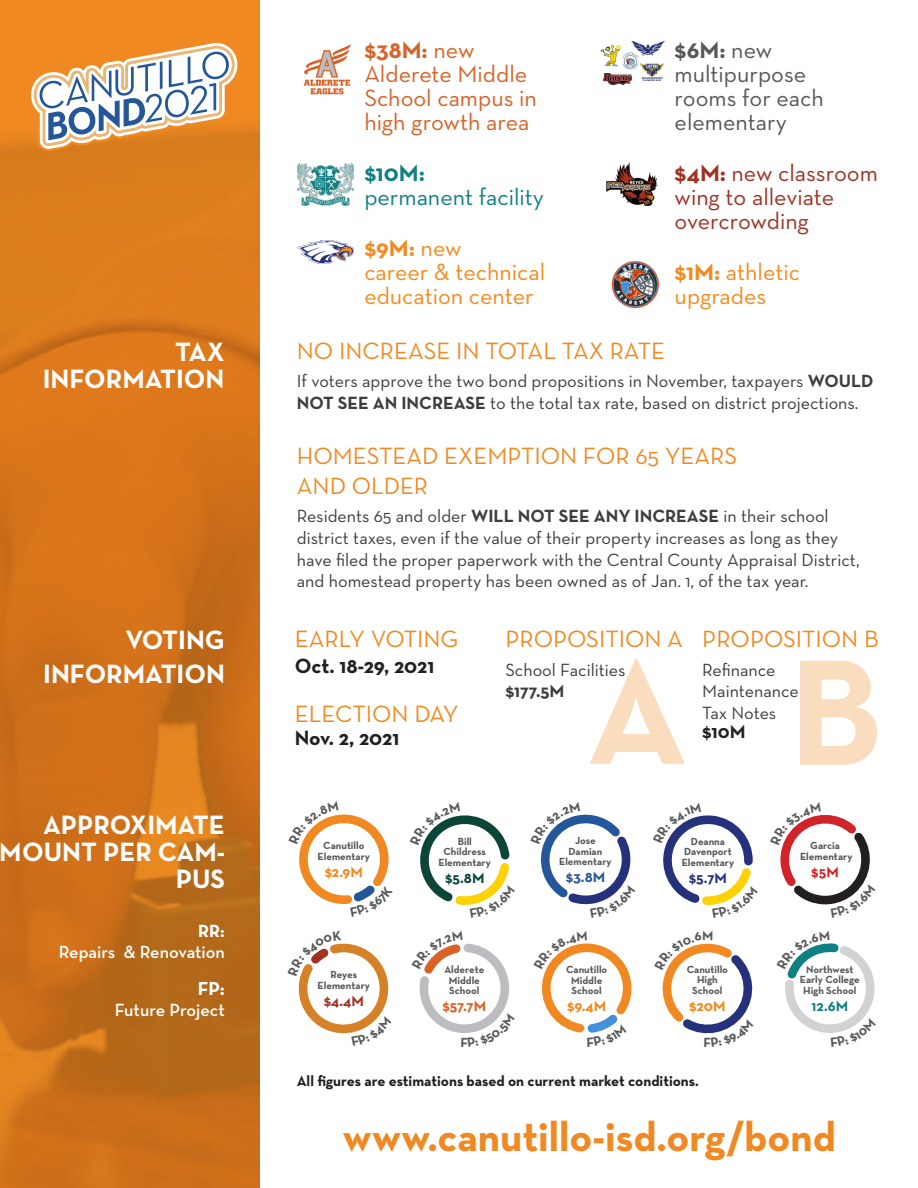
<style>
.page{position:relative;width:918px;height:1188px;background:#fff}
.page>*{position:absolute;margin:0;border:0;box-sizing:border-box;transform-origin:0 0}
.t1{font:700 42px "Neutra Text";color:#f08921}
.t2{font:700 27px/27px "Neutra Text";color:#fff;text-align:right}
.Subtitle{font:24px/30px "Neutra Text";color:#f08921}
.t3{font:24px/24px "Neutra Text";color:#f28b20}
.t4{font:24px/24px "Neutra Text";color:#d86227}
.t5{font:24px/24px "Neutra Text";color:#a03223}
.t6{font:24px/24px "Neutra Text";color:#57585a}
.t7{font:24px/24px "Neutra Text";color:#0f8183}
.t8{font:700 21px "Neutra Text";color:#231f20}
.Text{font:700 19.2px "Neutra Text";color:#fff}
.t9{font:700 19.05px "Neutra Text";color:#231f20}
.Text-2{font:18px/21.6px "Neutra Text";color:#3e3e3f}
.Text-3{font:600 18px "Neutra Text";color:#fff}
.Text-4{font:700 18px "Neutra Text";color:#fff}
.Bar_graph_text_in_ba{font:700 15px "Neutra Text";color:#231f20}
.School_Name_total{font:700 15px "Neutra Text";color:#f08921}
.School_Name_total-2{font:700 15px "Neutra Text";color:#d86227}
.School_Name_total-3{font:700 15px "Neutra Text";color:#0f8183}
.School_Name_total-4{font:700 15px "Neutra Text";color:#a03223}
.School_Name_total-5{font:700 15px "Neutra Text";color:#0a4537}
.School_Name_total-6{font:700 15px "Neutra Text";color:#25327b}
.School_Name_total-7{font:700 15px "Neutra Text";color:#245799}
.School_Name_total-8{font:700 15px "Neutra Text";color:#d1232a}
.t10{font:700 13.5px "Neutra Text";color:#57585a}
.School_Name{font:700 10.5px/10.5px "Neutra Text";color:#57585a;text-align:center}
.s1{font-weight:700}
</style>
<div class="page">
<svg style="left:0;top:0;width:259px;height:1188px;background:#d1731a"></svg>
<svg style="left:28px;top:41px;width:213px;height:110px"></svg>
<img style="left:298px;top:163px;width:56px;height:43px">
<img style="left:606px;top:162px;width:51px;height:44px">
<img style="left:298px;top:241px;width:56px;height:22px">
<img style="left:303px;top:44px;width:48px;height:51px">
<img style="left:624px;top:52px;width:15px;height:18px">
<img style="left:600px;top:45px;width:24px;height:22px">
<img style="left:640px;top:63px;width:24px;height:18px">
<img style="left:603px;top:73px;width:28px;height:11px">
<img style="left:631px;top:41px;width:33px;height:15px">
<img style="left:611px;top:261px;width:48px;height:47px">
<svg style="left:800px;top:661px;width:77px;height:104px"></svg>
<svg style="left:590px;top:659px;width:95px;height:105px"></svg>
<svg style="left:785px;top:943px;width:90px;height:90px"></svg>
<svg style="left:542px;top:943px;width:90px;height:90px"></svg>
<svg style="left:419px;top:943px;width:90px;height:90px"></svg>
<svg style="left:662px;top:943px;width:91px;height:91px"></svg>
<svg style="left:298px;top:943px;width:91px;height:91px"></svg>
<svg style="left:420px;top:815px;width:90px;height:90px"></svg>
<svg style="left:663px;top:815px;width:90px;height:90px"></svg>
<svg style="left:299px;top:814px;width:90px;height:90px"></svg>
<svg style="left:540px;top:814px;width:91px;height:91px"></svg>
<svg style="left:780px;top:815px;width:90px;height:90px"></svg>
<p class="t2" style="left:43px;top:338px;width:183px">TAX<br>INFORMATION</p>
<p class="t2" style="left:125px;top:626px;width:101px">VOTING</p>
<p class="t2" style="left:43px;top:660px;width:183px">INFORMATION</p>
<p class="t2" style="left:0;top:811px;width:227px">APPROXIMATE<br>MOUNT PER CAM-<br>PUS</p>
<p class="Text-4" style="left:198px;top:919px;width:28px">RR:</p>
<p class="Text-3" style="left:59px;top:941px;width:168px">Repairs &amp; Renovation</p>
<p class="Text" style="left:198px;top:976px;width:29px">FP:</p>
<p class="Text-3" style="left:115px;top:999px;width:112px">Future Project</p>
<p class="t4" style="left:364px;top:37px;width:174px"><span class="s1">$38M:</span> new<br>Alderete Middle<br>School campus in high growth area</p>
<p class="t7" style="left:364px;top:160px;width:181px"><span class="s1">$10M:<br></span>permanent facility</p>
<p class="t3" style="left:364px;top:235px;width:182px"><span class="s1">$9M:</span> new<br>career &amp; technical education center</p>
<p class="t6" style="left:675px;top:37px;width:151px"><span class="s1">$6M:</span> new multipurpose rooms for each elementary</p>
<p class="t5" style="left:675px;top:160px;width:205px"><span class="s1">$4M:</span> new classroom wing to alleviate overcrowding</p>
<p class="t3" style="left:675px;top:259px;width:127px"><span class="s1">$1M:</span> athletic upgrades</p>
<p class="Subtitle" style="left:297px;top:335px;width:370px">NO INCREASE IN TOTAL TAX RATE</p>
<p class="Text-2" style="left:297px;top:370px;width:578px">If voters approve the two bond propositions in November, taxpayers <span class="s1">WOULD<br>NOT SEE AN INCREASE</span> to the total tax rate, based on district projections.</p>
<p class="Subtitle" style="left:297px;top:440px;width:442px">HOMESTEAD EXEMPTION FOR 65 YEARS<br>AND OLDER</p>
<p class="Text-2" style="left:297px;top:505px;width:564px">Residents 65 and older <span class="s1">WILL NOT SEE ANY INCREASE</span> in their school district taxes, even if the value of their property increases as long as they have filed the proper paperwork with the Central County Appraisal District, and homestead property has been owned as of Jan. 1, of the tax year.</p>
<p class="Subtitle" style="left:295px;top:624px;width:165px">EARLY VOTING</p>
<p class="t8" style="left:295px;top:652px;width:141px">Oct. 18-29, 2021</p>
<p class="Subtitle" style="left:295px;top:698px;width:165px">ELECTION DAY</p>
<p class="t8" style="left:295px;top:724px;width:106px">Nov. 2, 2021</p>
<p class="Subtitle" style="left:505px;top:624px;width:179px">PROPOSITION A</p>
<p class="Text-2" style="left:505px;top:658px;width:122px">School Facilities <span class="s1">$177.5M</span></p>
<p class="Subtitle" style="left:702px;top:624px;width:178px">PROPOSITION B</p>
<p class="Text-2" style="left:702px;top:658px;width:98px">Refinance<br>Maintenance<br>Tax Notes</p>
<p class="t9" style="left:702px;top:720px;width:45px">$10M</p>
<p class="School_Name" style="left:318px;top:840px;width:54px">Canutillo<br>Elementary</p>
<p class="School_Name_total" style="left:325px;top:862px;width:40px">$2.9M</p>
<p class="School_Name" style="left:318px;top:969px;width:54px">Reyes<br>Elementary</p>
<p class="School_Name_total-4" style="left:324px;top:992px;width:42px">$4.4M</p>
<p class="School_Name" style="left:439px;top:836px;width:54px">Bill<br>Childress<br>Elementary</p>
<p class="School_Name_total-5" style="left:445px;top:869px;width:41px">$5.8M</p>
<p class="School_Name" style="left:444px;top:964px;width:41px">Alderete<br>Middle<br>School</p>
<p class="School_Name_total-2" style="left:442px;top:997px;width:46px">$57.7M</p>
<p class="School_Name" style="left:559px;top:835px;width:54px">Jose<br>Damian<br>Elementary</p>
<p class="School_Name_total-7" style="left:566px;top:868px;width:41px">$3.8M</p>
<p class="School_Name" style="left:566px;top:964px;width:43px">Canutillo<br>Middle<br>School</p>
<p class="School_Name_total" style="left:567px;top:997px;width:41px">$9.4M</p>
<p class="School_Name" style="left:682px;top:836px;width:54px">Deanna<br>Davenport<br>Elementary</p>
<p class="School_Name_total-6" style="left:689px;top:868px;width:40px">$5.7M</p>
<p class="School_Name" style="left:687px;top:964px;width:43px">Canutillo<br>High<br>School</p>
<p class="School_Name_total" style="left:689px;top:997px;width:38px">$20M</p>
<p class="t10" style="left:704px;top:1034px;width:9px">F</p>
<p class="School_Name" style="left:800px;top:840px;width:54px">Garcia<br>Elementary</p>
<p class="School_Name_total-8" style="left:811px;top:863px;width:29px">$5M</p>
<p class="School_Name" style="left:800px;top:964px;width:62px">Northwest<br>Early College<br>High School</p>
<p class="School_Name_total-3" style="left:812px;top:997px;width:38px">12.6M</p>
<p class="Bar_graph_text_in_ba" style="left:297px;top:1071px;width:404px">All figures are estimations based on current market conditions.</p>
<p class="t1" style="left:343px;top:1110px;width:495px">www.canutillo-isd.org/bond</p>
</div>
